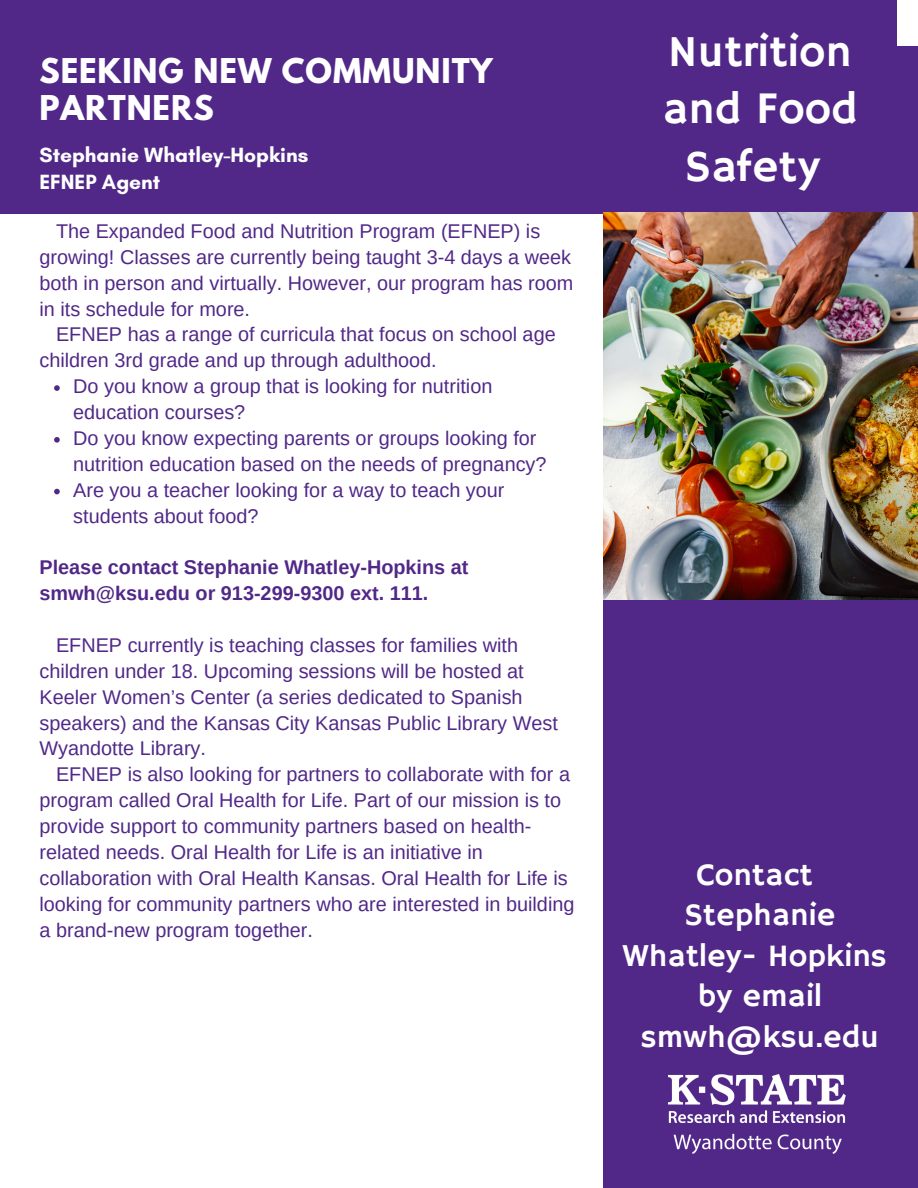
<style>
.page{position:relative;width:918px;height:1188px;background:#fff}
.page>*{position:absolute;margin:0;border:0;box-sizing:border-box;transform-origin:0 0}
.t1{font:45px/57.3px "Hammersmith One";color:#fff;text-align:center}
.t2{font:31.8px/40.5px "Hammersmith One";color:#fff;text-align:center}
.t3{font:700 30.3px/37.2px "League Spartan";letter-spacing:.03em;color:#fff}
.t4{font:700 21px/27px "Glacial Indifference";color:#fff}
.t5{font:19.8px/25.8px "Arimo";color:#512888}
.t6{font:700 19.8px/25.8px "Arimo";color:#512888}
</style>
<div class="page">
<div style="left:0;top:0;width:897px;height:213px;background:#512888"></div>
<div style="left:603px;top:46px;width:315px;height:1142px;background:#512888"></div>
<img style="left:603px;top:213px;width:315px;height:387px">
<img style="left:669px;top:1074px;width:177px;height:49px">
<img style="left:669px;top:1115px;width:173px;height:39px">
<svg style="left:54px;top:385px;width:6px;height:6px"></svg>
<svg style="left:54px;top:437px;width:6px;height:6px"></svg>
<svg style="left:54px;top:489px;width:6px;height:5px"></svg>
<h3 class="t3" style="left:39px;top:56px;width:455px">SEEKING NEW COMMUNITY<br>PARTNERS</h3>
<p class="t4" style="left:39px;top:142px;width:270px">Stephanie Whatley-Hopkins<br>EFNEP Agent</p>
<p class="t5" style="left:39px;top:218px;width:535px;text-indent:17px">The Expanded Food and Nutrition Program (EFNEP) is growing! Classes are currently being taught 3-4 days a week both in person and virtually. However, our program has room in its schedule for more.</p>
<p class="t5" style="left:39px;top:322px;width:518px;text-indent:17px">EFNEP has a range of curricula that focus on school age children 3rd grade and up through adulthood.</p>
<p class="t5" style="left:73px;top:373px;width:475px">Do you know a group that is looking for nutrition education courses?<br>Do you know expecting parents or groups looking for nutrition education based on the needs of pregnancy?<br>Are you a teacher looking for a way to teach your students about food?</p>
<p class="t6" style="left:39px;top:554px;width:431px">Please contact Stephanie Whatley-Hopkins at smwh@ksu.edu or 913-299-9300 ext. 111.</p>
<p class="t5" style="left:39px;top:632px;width:520px;text-indent:17px">EFNEP currently is teaching classes for families with children under 18. Upcoming sessions will be hosted at Keeler Women’s Center (a series dedicated to Spanish speakers) and the Kansas City Kansas Public Library West Wyandotte Library.</p>
<p class="t5" style="left:39px;top:761px;width:537px;text-indent:17px">EFNEP is also looking for partners to collaborate with for a program called Oral Health for Life. Part of our mission is to provide support to community partners based on health&shy;related needs. Oral Health for Life is an initiative in collaboration with Oral Health Kansas. Oral Health for Life is looking for community partners who are interested in building a brand-new program together.</p>
<h1 class="t1" style="left:662px;top:25px;width:197px">Nutrition and Food<br>Safety</h1>
<h2 class="t2" style="left:622px;top:856px;width:266px">Contact<br>Stephanie<br>Whatley- Hopkins by email smwh@ksu.edu</h2>
</div>
